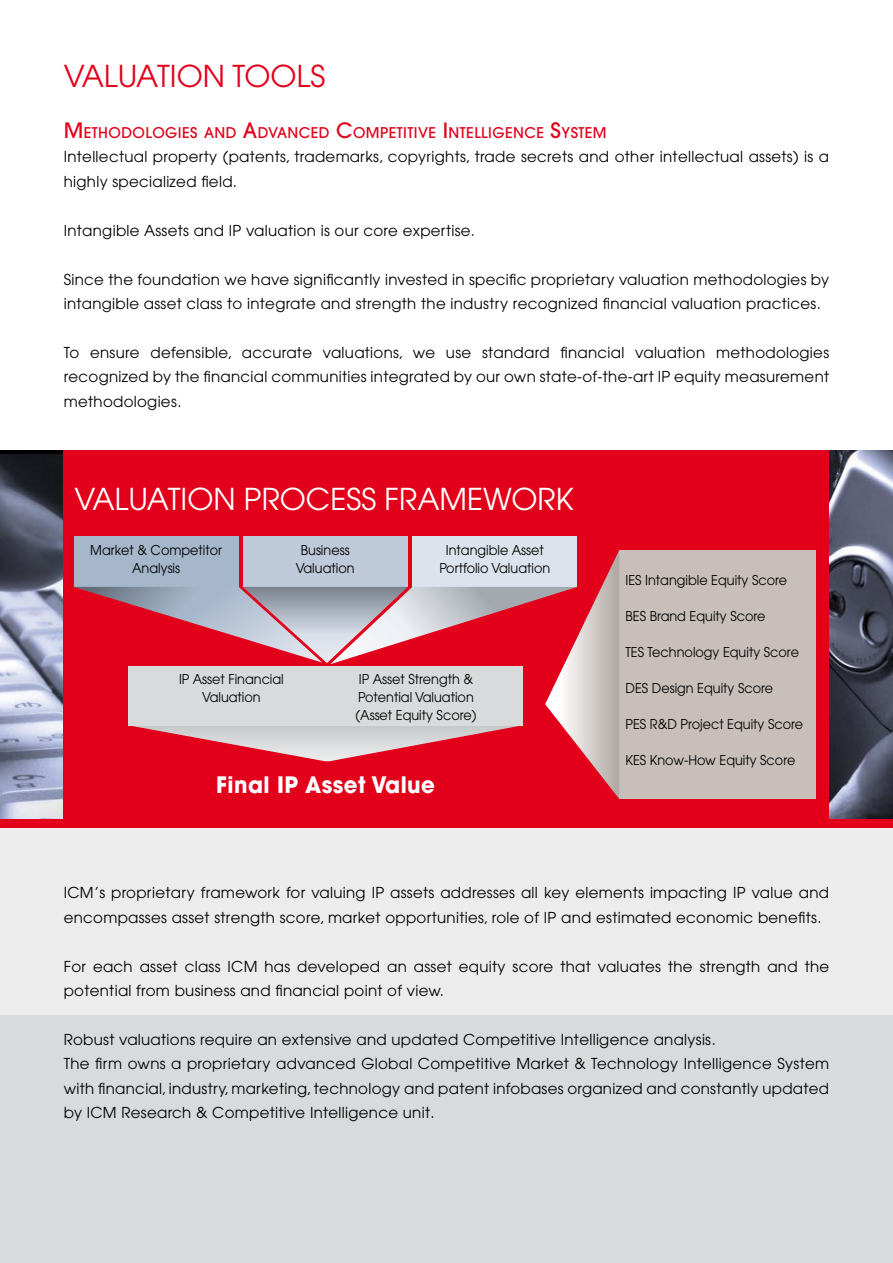
<style>
.page{position:relative;width:893px;height:1263px;background:#fff}
.page>*{position:absolute;margin:0;border:0;box-sizing:border-box;transform-origin:0 0}
.t1{font:30px "Avant Garde";color:#fff}
.t2{font:30px "Avant Garde";color:#e2001a}
.t3{font:700 22.5px "Avant Garde";letter-spacing:.02em;color:#fff;scale:.95 1}
.t4{font:15px/24.5px "Avant Garde";letter-spacing:.02em;color:#000}
.t5{font:500 14.7px "Avant Garde";letter-spacing:.03em;color:#e2001a}
.t6{font:13.5px/18px "Avant Garde";color:#000;text-align:center;scale:.95 1}
.s1{font-size:21px}
</style>
<div class="page">
<div style="left:0;top:823px;width:893px;height:269px;background:#ececed"></div>
<img style="left:829px;top:451px;width:64px;height:368px">
<img style="left:0;top:451px;width:64px;height:368px">
<div style="left:64px;top:451px;width:765px;height:374px;background:#e2001a"></div>
<div style="left:0;top:1015px;width:893px;height:248px;background:#d9dadb"></div>
<div style="left:0;top:819px;width:893px;height:8px;background:#e2001a"></div>
<div style="left:243px;top:537px;width:165px;height:50px;background:#bec9d9"></div>
<div style="left:412px;top:537px;width:165px;height:50px;background:#dde3ec"></div>
<div style="left:74px;top:537px;width:165px;height:50px;background:#a6b7cb"></div>
<div style="left:619px;top:550px;width:197px;height:249px;background:#c8bfbb"></div>
<svg style="left:74px;top:551px;width:545px;height:248px"></svg>
<div style="left:129px;top:666px;width:394px;height:59px;background:#d9dadb"></div>
<h1 class="t2" style="left:64px;top:58px;width:260px">Valuation Tools</h1>
<p class="t5" style="left:64px;top:123px;width:31px"><span class="s1">M</span>ETHODOLO</p>
<p class="t5" style="left:165px;top:123px;width:134px">GIES AND <span class="s1">A</span>DVANCED</p>
<p class="t5" style="left:336px;top:123px;width:51px"><span class="s1">C</span>OMPETITI</p>
<p class="t5" style="left:418px;top:123px;width:39px">VE <span class="s1">I</span>NTELLI</p>
<p class="t5" style="left:492px;top:123px;width:23px">GENCE</p>
<p class="t5" style="left:551px;top:123px;width:57px"><span class="s1">S</span>YSTE M</p>
<p class="t4" style="left:64px;top:145px;width:767px">Intellectual property (patents, trademarks, copyrights, trade secrets and other intellectual assets) is a highly specialized field.</p>
<p class="t4" style="left:64px;top:218px;width:413px">Intangible Assets and IP valuation is our core expertise.</p>
<p class="t4" style="left:64px;top:267px;width:767px">Since the foundation we have significantly invested in specific proprietary valuation methodologies by intangible asset class to integrate and strength the industry recognized financial valuation practices.</p>
<p class="t4" style="left:64px;top:340px;width:767px;text-align:justify">To ensure defensible, accurate valuations, we use standard financial valuation methodologies recognized by the financial communities integrated by our own state-of-the-art IP equity measurement methodologies.</p>
<h1 class="t1" style="left:74px;top:482px;width:498px">Valuation Process Fram ework</h1>
<p class="t6" style="left:90px;top:541px;width:140px">Market &amp; Competitor<br>Analysis</p>
<p class="t6" style="left:296px;top:541px;width:63px">Business<br>Valuation</p>
<p class="t6" style="left:439px;top:541px;width:118px">Intangible Asset<br>Portfolio Valuation</p>
<p class="t6" style="left:179px;top:670px;width:112px">IP Asset Financial<br>Valuation</p>
<p class="t6" style="left:355px;top:670px;width:129px;text-align:left">IP Asset Strength &amp;<br>Potential Valuation (Asset Equity Score)</p>
<h2 class="t3" style="left:216px;top:770px;width:232px">Final IP Asset Value</h2>
<p class="t6" style="left:625px;top:571px;width:172px">IES Intangible Equity Score</p>
<p class="t6" style="left:625px;top:607px;width:149px">BES Brand Equity Score</p>
<p class="t6" style="left:625px;top:643px;width:184px">TES Technology Equity Score</p>
<p class="t6" style="left:625px;top:679px;width:157px">DES Design Equity Score</p>
<p class="t6" style="left:625px;top:715px;width:189px">PES R&amp;D Project Equity Score</p>
<p class="t6" style="left:625px;top:751px;width:180px">KES Know-How Equity Score</p>
<p class="t4" style="left:64px;top:880px;width:767px">ICM’s proprietary framework for valuing IP assets addresses all key elements impacting IP value and encompasses asset strength score, market opportunities, role of IP and estimated economic benefits.</p>
<p class="t4" style="left:64px;top:954px;width:767px">For each asset class ICM has developed an asset equity score that valuates the strength and the potential from business and financial point of view.</p>
<p class="t4" style="left:64px;top:1027px;width:767px">Robust valuations require an extensive and updated Competitive Intelligence analysis.<br>The firm owns a proprietary advanced Global Competitive Market &amp; Technology Intelligence System with financial, industry, marketing, technology and patent infobases organized and constantly updated by ICM Research &amp; Competitive Intelligence unit.</p>
</div>
